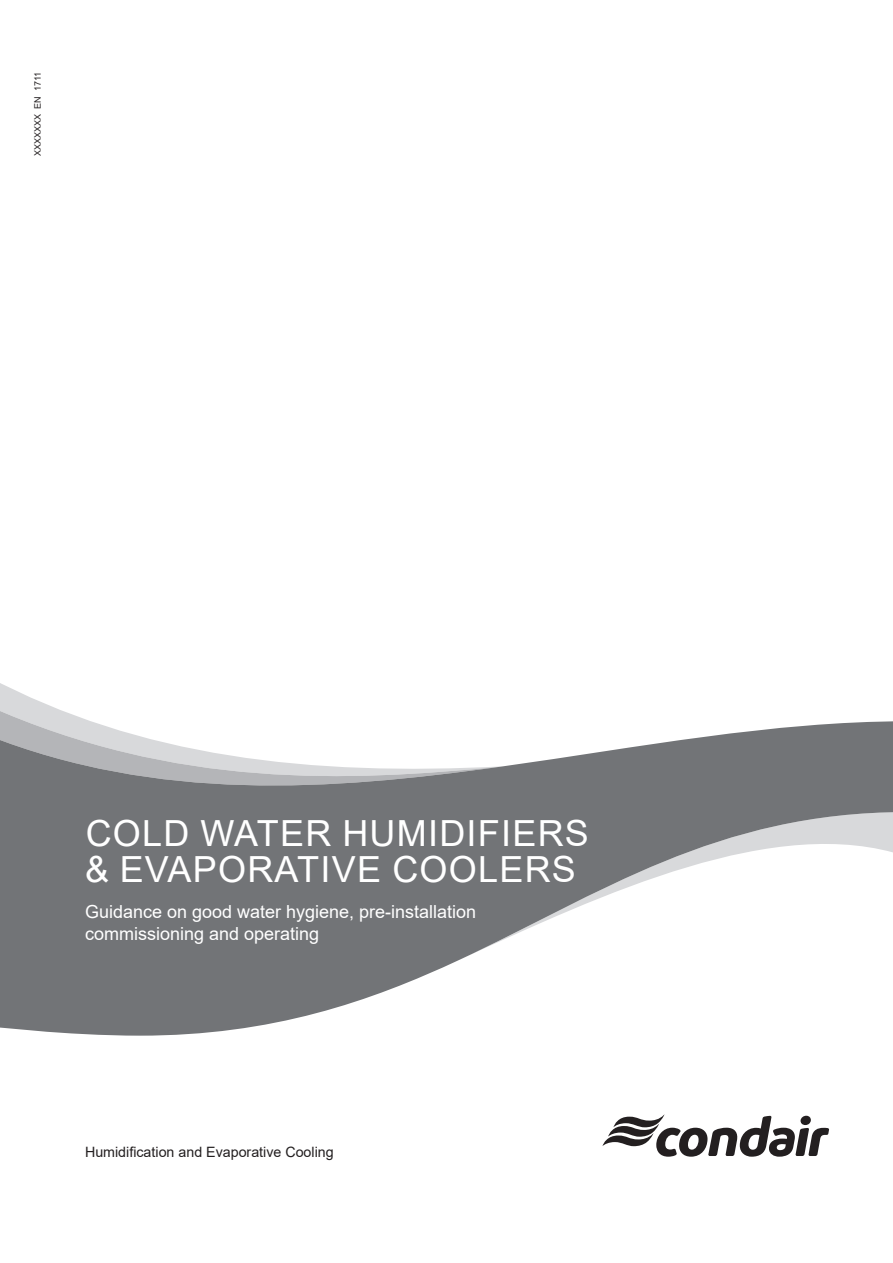
<style>
.page{position:relative;width:893px;height:1263px;background:#fff}
.page>*{position:absolute;margin:0;border:0;box-sizing:border-box;transform-origin:0 0}
.Dokumenttyp{font:36px "Arial";letter-spacing:.035em;color:#fff}
.Produktfamilie_Produ{font:18px/21.6px "Arial";color:#fff}
.Claim{font:14.25px "Arial";color:#231f20}
.Druckvermerk{font:9px "Arial";color:#231f20}
</style>
<div class="page">
<svg style="left:0;top:683px;width:48px;height:22px"></svg>
<svg style="left:0;top:705px;width:89px;height:16px"></svg>
<svg style="left:0;top:721px;width:893px;height:315px;fill:#727477"></svg>
<svg style="left:602px;top:1114px;width:227px;height:43px"></svg>
<p class="Druckvermerk" style="left:31px;top:156px;width:85px;rotate:-90deg">XXXXXXX EN 1711</p>
<p class="Dokumenttyp" style="left:86px;top:809px;width:505px">COLD WATER HUMIDIFIERS</p>
<p class="Dokumenttyp" style="left:85px;top:845px;width:492px">&amp; EVAPORATIVE COOLERS</p>
<p class="Produktfamilie_Produ" style="left:85px;top:901px;width:393px">Guidance on good water hygiene, pre-installation commissioning and operating</p>
<p class="Claim" style="left:85px;top:1142px;width:250px">Humidification and Evaporative Cooling</p>
</div>
